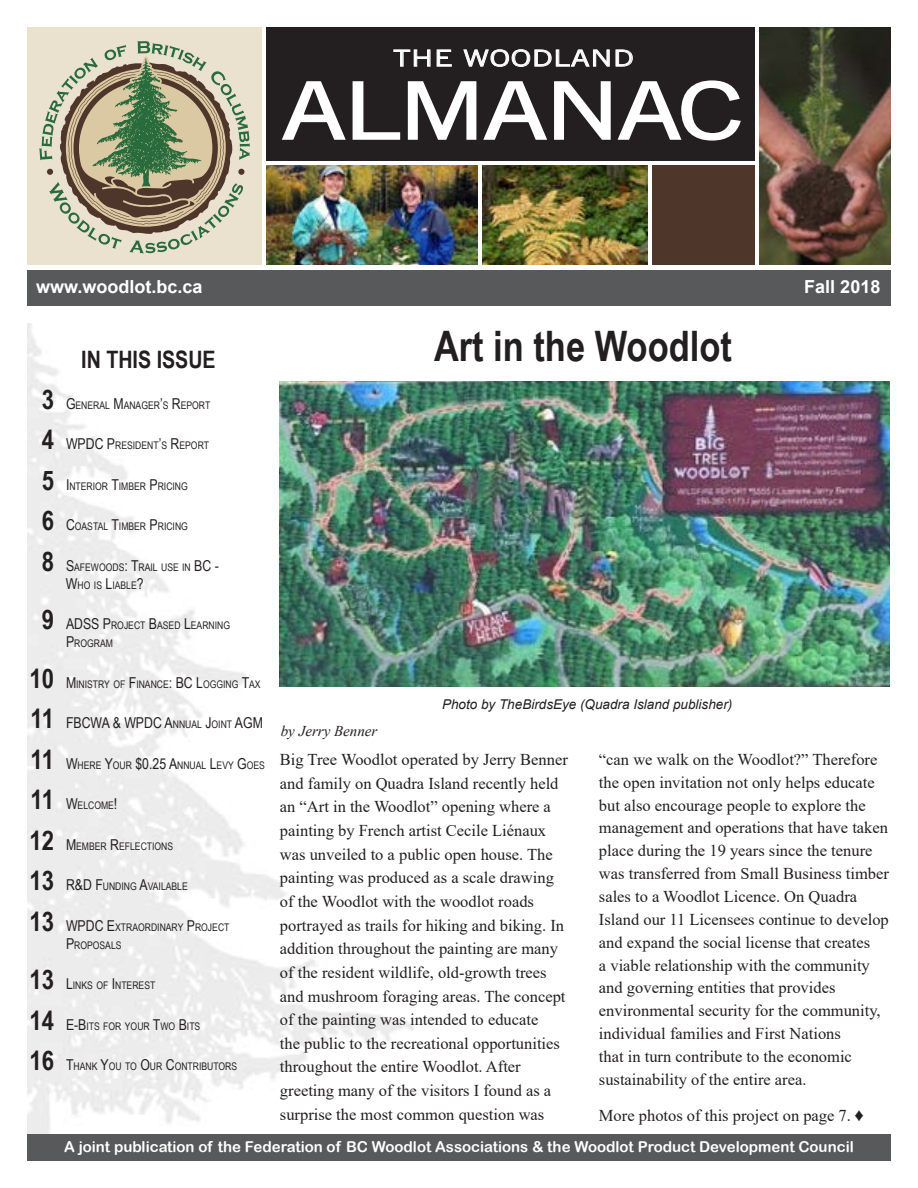
<style>
.page{position:relative;width:918px;height:1188px;background:#fff}
.page>*{position:absolute;margin:0;border:0;box-sizing:border-box;transform-origin:0 0}
.t1{font:78px "Trade Gothic";letter-spacing:-.04em;color:#fff;scale:1.38 1}
.t2{font:700 42px "Arial Narrow";color:#231f20}
.t3{font:700 24px "Arial Narrow";color:#231f20}
.t4{font:22.5px "Trade Gothic";letter-spacing:.01em;color:#fff;scale:1.39 1}
.t5{font:700 18px "Arial";color:#fff}
.t6{font:16.5px/23.7px "Times New Roman";color:#231f20}
.t7{font:15px "Arial Rounded MT Bold";color:#fff}
.t8{font:15px "Arial Narrow";color:#231f20}
.t9{font:italic 15px "Times New Roman";color:#231f20}
.t10{font:italic 13.5px "Arial";color:#231f20}
.t11{font:10.5px/18px "Arial Narrow";color:#231f20}
.s1{font-weight:700;font-size:27px}
.s2{font-size:15px}
.s3{font-size:10.5px}
.s4{font-family:"Arial Narrow";font-size:18px}
</style>
<div class="page">
<div style="left:27px;top:27px;width:237px;height:237px;background:#eae1cf"></div>
<div style="left:263px;top:27px;width:493px;height:136px;background:#231f20"></div>
<img style="left:482px;top:165px;width:166px;height:99px">
<svg style="left:281px;top:81px;width:120px;height:59px"></svg>
<svg style="left:407px;top:80px;width:334px;height:61px"></svg>
<svg style="left:393px;top:49px;width:59px;height:18px"></svg>
<svg style="left:463px;top:49px;width:170px;height:18px"></svg>
<img style="left:759px;top:27px;width:132px;height:237px">
<img style="left:266px;top:165px;width:212px;height:99px">
<div style="left:650px;top:164px;width:106px;height:100px;background:#4f362a"></div>
<hr style="left:263px;top:161px;width:493px;height:3px;background:#fff">
<hr style="left:755px;top:27px;width:3px;height:238px;background:#fff">
<hr style="left:649px;top:162px;width:3px;height:104px;background:#fff">
<hr style="left:263px;top:27px;width:3px;height:238px;background:#fff">
<svg style="left:39px;top:41px;width:211px;height:212px"></svg>
<div style="left:27px;top:270px;width:864px;height:36px;background:#58595b"></div>
<div style="left:27px;top:1134px;width:864px;height:27px;background:#58595b"></div>
<img style="left:279px;top:381px;width:611px;height:306px">
<h3 class="t4" style="left:393px;top:45px;width:175px">THE WOODLAND</h3>
<h1 class="t1" style="left:281px;top:64px;width:337px">ALMANAC</h1>
<p class="t5" style="left:36px;top:274px;width:168px">www.woodlot.bc.ca</p>
<p class="t5" style="left:804px;top:274px;width:78px">Fall 2018</p>
<h3 class="t3" style="left:81px;top:342px;width:136px">IN THIS ISSUE</h3>
<p class="t11" style="left:42px;top:396px;width:170px"><span class="s1">3</span> <span class="s2">G</span>ENERAL <span class="s2">M</span>ANAGER<span class="s2">’</span>S <span class="s2">R</span>EPORT</p>
<p class="t11" style="left:42px;top:436px;width:169px"><span class="s1">4</span> <span class="s2">WPDC P</span>RESIDENT<span class="s2">’</span>S <span class="s2">R</span>EPORT</p>
<p class="t11" style="left:42px;top:477px;width:147px"><span class="s1">5</span> <span class="s2">I</span> NTERIOR <span class="s2">T</span>IMBER <span class="s2">P</span>RICING</p>
<p class="t11" style="left:42px;top:517px;width:147px"><span class="s1">6</span> <span class="s2">C</span>OASTAL <span class="s2">T</span>IMBER <span class="s2">P</span>RICING</p>
<p class="t11" style="left:66px;top:558px;width:154px;text-indent:-24px"><span class="s1">8</span> <span class="s2">S</span>AFEWOODS<span class="s2">: T</span>RAIL USE IN <span class="s2">BC -<br>W</span>HO IS <span class="s2">L</span>IABLE<span class="s2">?</span></p>
<p class="t11" style="left:42px;top:616px;width:189px"><span class="s1">9</span> <span class="s2">ADSS P</span>ROJECT <span class="s2">B</span>ASED <span class="s2">L</span>EARNING</p>
<p class="t8" style="left:27px;top:631px;width:17px">P</p>
<p class="t11" style="left:74px;top:634px;width:39px">ROGRAM</p>
<p class="t11" style="left:29px;top:675px;width:233px"><span class="s1">10</span> <span class="s2">M</span>INISTRY OF <span class="s2">F</span>INANCE<span class="s2">: BC L</span>OGGING <span class="s2">T</span>AX</p>
<p class="t8" style="left:31px;top:712px;width:234px"><span class="s1">11</span> FBCWA &amp; WPDC A<span class="s3">NNUAL</span> J<span class="s3">OINT</span> AGM</p>
<p class="t11" style="left:31px;top:756px;width:236px"><span class="s1">11</span> <span class="s2">W</span>HERE <span class="s2">Y</span>OUR <span class="s2">$0.25 A</span>NNUAL <span class="s2">L</span>EVY <span class="s2">G</span>OES</p>
<p class="t11" style="left:31px;top:796px;width:88px"><span class="s1">11</span> <span class="s2">W</span>ELCOME<span class="s2">!</span></p>
<p class="t11" style="left:29px;top:837px;width:145px"><span class="s1">12</span> <span class="s2">M</span>EMBER <span class="s2">R</span>EFLECTIONS</p>
<p class="t11" style="left:29px;top:877px;width:160px"><span class="s1">13</span> <span class="s2">R&amp;D F</span>UNDING <span class="s2">A</span>VAILABLE</p>
<p class="t11" style="left:29px;top:918px;width:202px"><span class="s1">13</span> <span class="s2">WPDC E</span>XTRAORDINARY <span class="s2">P</span>ROJECT</p>
<p class="t8" style="left:27px;top:933px;width:17px">P</p>
<p class="t11" style="left:74px;top:936px;width:49px">ROPOSALS</p>
<p class="t11" style="left:29px;top:976px;width:127px"><span class="s1">13</span> <span class="s2">L</span>INKS OF <span class="s2">I</span> NTEREST</p>
<p class="t11" style="left:29px;top:1017px;width:172px"><span class="s1">14</span> <span class="s2">E-B</span>ITS FOR YOUR <span class="s2">T</span>WO <span class="s2">B</span>ITS</p>
<p class="t11" style="left:29px;top:1057px;width:209px"><span class="s1">16</span> <span class="s2">T</span>HANK <span class="s2">Y</span>OU TO <span class="s2">O</span>UR <span class="s2">C</span>ONTRIBUTORS</p>
<h2 class="t2" style="left:434px;top:315px;width:299px">Art in the Woodlot</h2>
<p class="t9" style="left:281px;top:720px;width:98px">by Jerry Benner</p>
<p class="t10" style="left:442px;top:696px;width:292px">Photo by TheBirdsEye (Quadra Island publisher)</p>
<p class="t6" style="left:280px;top:747px;width:290px">Big Tree Woodlot operated by Jerry Benner and family on Quadra Island recently held an “Art in the Woodlot” opening where a painting by French artist Cecile Liénaux was unveiled to a public open house. The painting was produced as a scale drawing of the Woodlot with the woodlot roads portrayed as trails for hiking and biking. In addition throughout the painting are many of the resident wildlife, old-growth trees and mushroom foraging areas. The concept of the painting was intended to educate<br>the public to the recreational opportunities throughout the entire Woodlot. After greeting many of the visitors I found as a surprise the most common question was</p>
<p class="t6" style="left:599px;top:748px;width:291px;line-height:22.8px">“can we walk on the Woodlot?” Therefore the open invitation not only helps educate but also encourage people to explore the management and operations that have taken place during the 19 years since the tenure was transferred from Small Business timber sales to a Woodlot Licence. On Quadra Island our 11 Licensees continue to develop and expand the social license that creates<br>a viable relationship with the community and governing entities that provides environmental security for the community, individual families and First Nations<br>that in turn contribute to the economic sustainability of the entire area.</p>
<p class="t6" style="left:599px;top:1103px;width:267px">More photos of this project on page 7. <span class="s4">♦</span></p>
<p class="t7" style="left:64px;top:1138px;width:791px">A joint publication of the Federation of BC Woodlot Associations &amp; the Woodlot Product Development Council</p>
</div>
